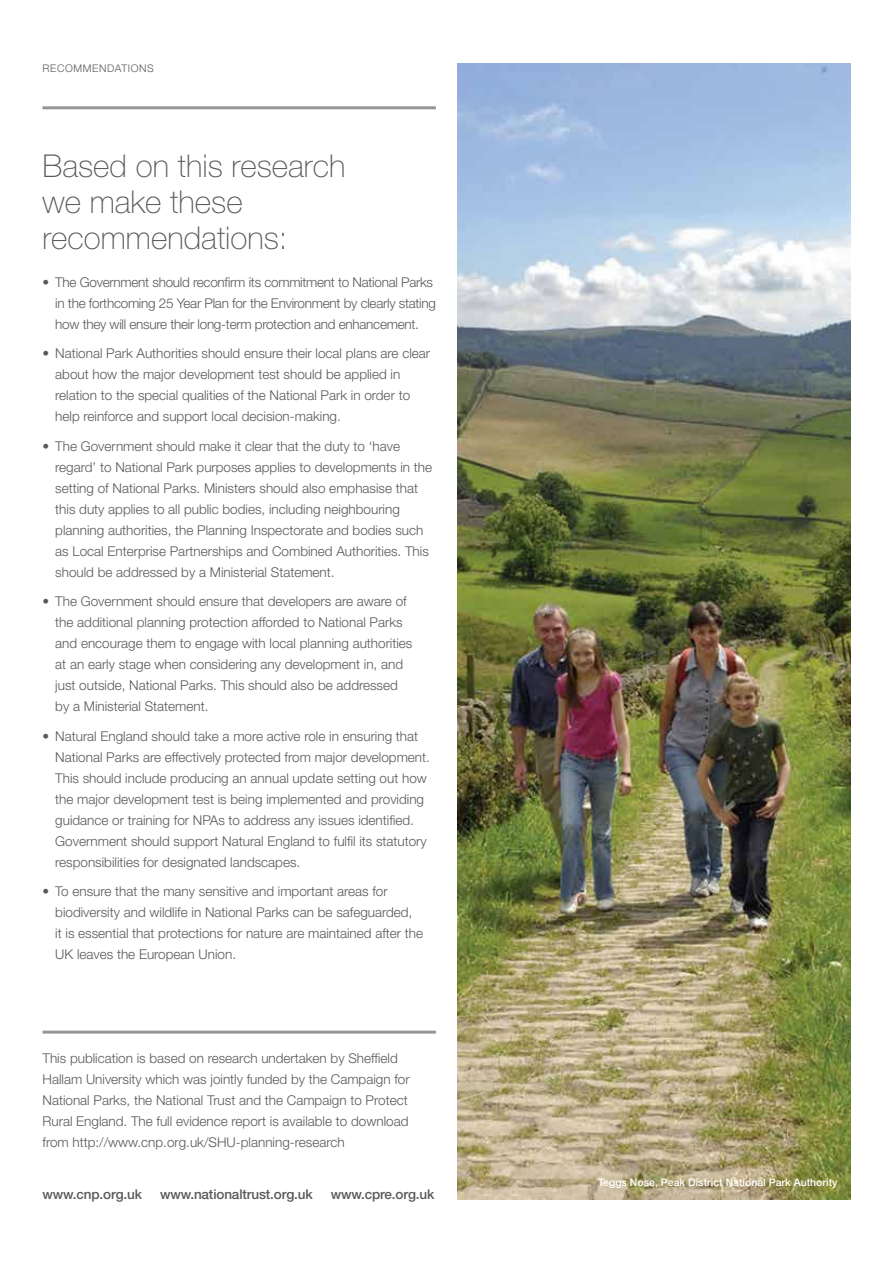
<style>
.page{position:relative;width:893px;height:1263px;background:#fff}
.page>*{position:absolute;margin:0;border:0;box-sizing:border-box;transform-origin:0 0}
.t1{font:100 31.5px/36px "Helvetica Neue";color:#58595b}
.t2{font:300 13.5px/21px "Helvetica Neue";color:#58595b}
.t3{font:300 13.5px/21px "Helvetica Neue";letter-spacing:-.02em;color:#58595b}
.t4{font:500 13.5px "Helvetica Neue";letter-spacing:-.01em;color:#58595b}
.t5{font:500 10.5px "Helvetica Neue";color:#fff}
.t6{font:300 10.5px "Helvetica Neue";letter-spacing:.06em;color:#58595b}
</style>
<div class="page">
<img style="left:457px;top:64px;width:393px;height:1135px">
<hr style="left:43px;top:106px;width:393px;height:3px;background:#939598">
<hr style="left:43px;top:1030px;width:393px;height:3px;background:#939598">
<p class="t6" style="left:43px;top:62px;width:113px">RECOMMENDATIONS</p>
<h1 class="t1" style="left:43px;top:148px;width:304px">Based on this research we make these recommendations:</h1>
<p class="t3" style="left:55px;top:271px;width:382px;text-indent:-13px">• The Government should reconfirm its commitment to National Parks in the forthcoming 25 Year Plan for the Environment by clearly stating how they will ensure their long-term protection and enhancement.</p>
<p class="t2" style="left:55px;top:343px;width:376px;text-indent:-13px">• National Park Authorities should ensure their local plans are clear about how the major development test should be applied in relation to the special qualities of the National Park in order to help reinforce and support local decision-making.</p>
<p class="t2" style="left:55px;top:435px;width:378px;text-indent:-13px">• The Government should make it clear that the duty to ‘have regard’ to National Park purposes applies to developments in the setting of National Parks. Ministers should also emphasise that this duty applies to all public bodies, including neighbouring planning authorities, the Planning Inspectorate and bodies such as Local Enterprise Partnerships and Combined Authorities. This should be addressed by a Ministerial Statement.</p>
<p class="t2" style="left:55px;top:591px;width:359px;text-indent:-13px">• The Government should ensure that developers are aware of the additional planning protection afforded to National Parks and encourage them to engage with local planning authorities at an early stage when considering any development in, and just outside, National Parks. This should also be addressed by a Ministerial Statement.</p>
<p class="t2" style="left:55px;top:725px;width:376px;text-indent:-13px">• Natural England should take a more active role in ensuring that National Parks are effectively protected from major development.<br>This should include producing an annual update setting out how the major development test is being implemented and providing guidance or training for NPAs to address any issues identified.<br>Government should support Natural England to fulfil its statutory responsibilities for designated landscapes.</p>
<p class="t2" style="left:55px;top:881px;width:369px;text-indent:-13px">• To ensure that the many sensitive and important areas for biodiversity and wildlife in National Parks can be safeguarded,<br>it is essential that protections for nature are maintained after the UK leaves the European Union.</p>
<p class="t2" style="left:43px;top:1047px;width:369px">This publication is based on research undertaken by Sheffield Hallam University which was jointly funded by the Campaign for National Parks, the National Trust and the Campaign to Protect Rural England. The full evidence report is available to download from http://www.cnp.org.uk/SHU-planning-research</p>
<p class="t4" style="left:43px;top:1186px;width:101px">www.cnp.org.uk</p>
<p class="t4" style="left:160px;top:1186px;width:154px">www.nationaltrust.org.uk</p>
<p class="t4" style="left:331px;top:1186px;width:105px">www.cpre.org.uk</p>
<p class="t5" style="left:598px;top:1176px;width:241px">Teggs Nose, Peak District National Park Authority</p>
</div>
